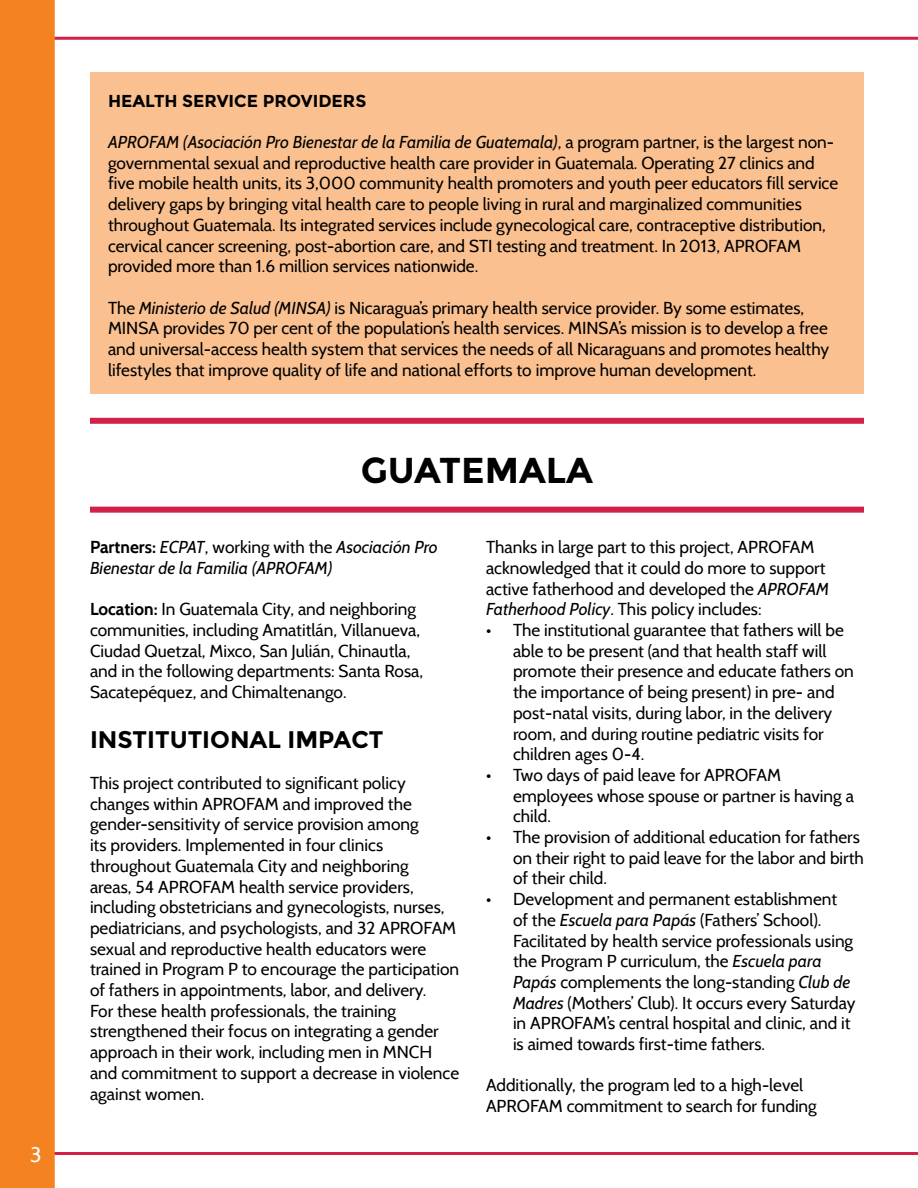
<style>
.page{position:relative;width:918px;height:1188px;background:#fff}
.page>*{position:absolute;margin:0;border:0;box-sizing:border-box;transform-origin:0 0}
.t1{font:700 36px "Montserrat";color:#000}
.t2{font:700 24px "Montserrat";color:#000}
.t3{font:21px "Cabin";color:#fff}
.t4{font:17.25px/20.7px "Cabin";color:#000}
.t5{font:italic 17.25px/20.7px "Cabin";color:#000}
.t6{font:700 17.25px "Montserrat";color:#000}
.s1{font-style:italic}
.s2{font-weight:700;font-style:normal}
.s3{font-style:normal}
.s4{font-weight:700}
</style>
<div class="page">
<hr style="left:0;top:37px;width:918px;height:3px;background:#d12149">
<hr style="left:0;top:1152px;width:918px;height:3px;background:#d12149">
<div style="left:0;top:0;width:55px;height:1188px;background:#f58220"></div>
<div style="left:90px;top:72px;width:774px;height:322px;background:#fac08f"></div>
<div style="left:90px;top:507px;width:774px;height:6px;background:#d12149"></div>
<div style="left:90px;top:418px;width:774px;height:6px;background:#d12149"></div>
<p class="t3" style="left:30px;top:1142px;width:13px">3</p>
<p class="t6" style="left:108px;top:90px;width:260px">H EALTH SERVICE PROVI DERS</p>
<p class="t4" style="left:108px;top:132px;width:732px"><span class="s1">APROFAM (Asociación Pro Bienestar de la Familia de Guatemala)</span>, a program partner, is the largest non&shy;governmental sexual and reproductive health care provider in Guatemala. Operating 27 clinics and five mobile health units, its 3,000 community health promoters and youth peer educators fill service delivery gaps by bringing vital health care to people living in rural and marginalized communities throughout Guatemala. Its integrated services include gynecological care, contraceptive distribution, cervical cancer screening, post-abortion care, and STI testing and treatment. In 2013, APROFAM provided more than 1.6 million services nationwide.</p>
<p class="t4" style="left:108px;top:297px;width:723px">The <span class="s1">Ministerio de Salud (MINSA)</span> is Nicaragua’s primary health service provider. By some estimates, MINSA provides 70 per cent of the population’s health services. MINSA’s mission is to develop a free and universal-access health system that services the needs of all Nicaraguans and promotes healthy lifestyles that improve quality of life and national efforts to improve human development.</p>
<h1 class="t1" style="left:361px;top:449px;width:234px">GUATEMALA</h1>
<p class="t5" style="left:90px;top:537px;width:349px"><span class="s2">Partners:</span> ECPAT<span class="s3">, working with the</span> Asociación Pro<br>Bienestar de la Familia (APROFAM)</p>
<p class="t4" style="left:90px;top:599px;width:335px"><span class="s4">Location:</span> In Guatemala City, and neighboring communities, including Amatitlán, Villanueva, Ciudad Quetzal, Mixco, San Julián, Chinautla, and in the following departments: Santa Rosa, Sacatepéquez, and Chimaltenango.</p>
<h2 class="t2" style="left:90px;top:725px;width:295px">INSTITUTIONAL IMPACT</h2>
<p class="t4" style="left:90px;top:773px;width:371px">This project contributed to significant policy changes within APROFAM and improved the gender-sensitivity of service provision among<br>its providers. Implemented in four clinics throughout Guatemala City and neighboring<br>areas, 54 APROFAM health service providers, including obstetricians and gynecologists, nurses, pediatricians, and psychologists, and 32 APROFAM sexual and reproductive health educators were trained in Program P to encourage the participation of fathers in appointments, labor, and delivery.<br>For these health professionals, the training strengthened their focus on integrating a gender approach in their work, including men in MNCH and commitment to support a decrease in violence against women.</p>
<p class="t4" style="left:486px;top:537px;width:345px">Thanks in large part to this project, APROFAM acknowledged that it could do more to support active fatherhood and developed the <span class="s1">APROFAM Fatherhood Policy</span>. This policy includes:</p>
<p class="t4" style="left:513px;top:620px;width:342px;text-indent:-27px">• The institutional guarantee that fathers will be able to be present (and that health staff will promote their presence and educate fathers on the importance of being present) in pre- and post-natal visits, during labor, in the delivery room, and during routine pediatric visits for children ages 0-4.</p>
<p class="t4" style="left:513px;top:764px;width:342px;text-indent:-27px">• Two days of paid leave for APROFAM employees whose spouse or partner is having a child.</p>
<p class="t4" style="left:513px;top:827px;width:353px;text-indent:-27px">• The provision of additional education for fathers on their right to paid leave for the labor and birth of their child.</p>
<p class="t4" style="left:513px;top:889px;width:344px;text-indent:-27px">• Development and permanent establishment of the <span class="s1">Escuela para Papás</span> (Fathers’ School).<br>Facilitated by health service professionals using the Program P curriculum, the <span class="s1">Escuela para Papás</span> complements the long-standing <span class="s1">Club de Madres</span> (Mothers’ Club). It occurs every Saturday in APROFAM’s central hospital and clinic, and it is aimed towards first-time fathers.</p>
<p class="t4" style="left:486px;top:1075px;width:332px">Additionally, the program led to a high-level<br>APROFAM commitment to search for funding</p>
</div>
